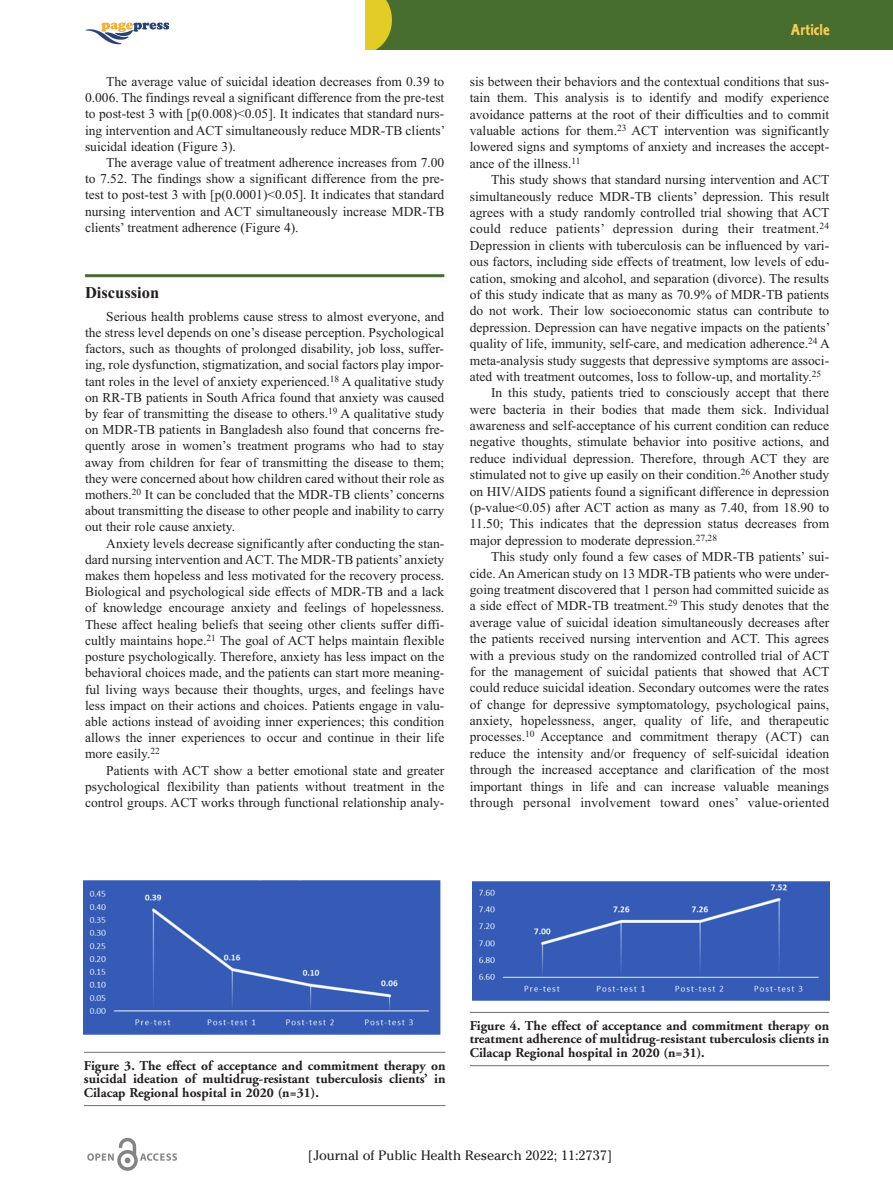
<style>
.page{position:relative;width:893px;height:1191px;background:#fff}
.page>*{position:absolute;margin:0;border:0;box-sizing:border-box;transform-origin:0 0}
.t1{font:700 16.5px "Times New Roman";color:#231f20}
.t2{font:16.5px "Corinthian Bold Condensed Plain";color:#f9cc53}
.t3{font:13.5px/16.2px "Times New Roman";color:#231f20;text-align:justify}
.t4{font:700 13.5px/13.5px "Adobe Garamond";color:#231f20;text-align:justify}
.t5{font:13.5px "Times New Roman";letter-spacing:.02em;color:#231f20}
.t6{font:13.5px "Cheltenham";color:#231f20}
</style>
<div class="page">
<hr style="left:85px;top:274px;width:359px;height:3px;background:#486d30">
<img style="left:87px;top:1137px;width:90px;height:34px">
<div style="left:366px;top:0;width:527px;height:49px;background:#476d2f"></div>
<img style="left:86px;top:22px;width:84px;height:23px">
<hr style="left:470px;top:1012px;width:359px;height:1px;background:#6c6d70">
<hr style="left:470px;top:1065px;width:359px;height:1px;background:#6c6d70">
<img style="left:472px;top:881px;width:357px;height:119px">
<hr style="left:84px;top:1052px;width:361px;height:1px;background:#6c6d70">
<hr style="left:84px;top:1105px;width:361px;height:1px;background:#6c6d70">
<img style="left:84px;top:880px;width:357px;height:155px">
<p class="t3" style="left:85px;top:73px;width:362px;text-indent:21px">The average value of suicidal ideation decreases from 0.39 to 0.006. The findings reveal a significant difference from the pre-test to post-test 3 with [p(0.008)&lt;0.05]. It indicates that standard nurs&shy;ing intervention and ACT simultaneously reduce MDR-TB clients’ suicidal ideation (Figure 3).</p>
<p class="t3" style="left:85px;top:154px;width:361px;text-indent:21px">The average value of treatment adherence increases from 7.00 to 7.52. The findings show a significant difference from the pre&shy;test to post-test 3 with [p(0.0001)&lt;0.05]. It indicates that standard nursing intervention and ACT simultaneously increase MDR-TB clients’ treatment adherence (Figure 4).</p>
<p class="t1" style="left:85px;top:283px;width:76px">Discussion</p>
<p class="t3" style="left:85px;top:308px;width:361px;text-indent:21px">Serious health problems cause stress to almost everyone, and the stress level depends on one’s disease perception. Psychological factors, such as thoughts of prolonged disability, job loss, suffer&shy;ing, role dysfunction, stigmatization, and social factors play impor&shy;tant roles in the level of anxiety experienced.<sup>18</sup> A qualitative study on RR-TB patients in South Africa found that anxiety was caused by fear of transmitting the disease to others.<sup>19</sup> A qualitative study on MDR-TB patients in Bangladesh also found that concerns fre&shy;quently arose in women’s treatment programs who had to stay away from children for fear of transmitting the disease to them; they were concerned about how children cared without their role as mothers.<sup>20</sup> It can be concluded that the MDR-TB clients’ concerns about transmitting the disease to other people and inability to carry out their role cause anxiety.</p>
<p class="t3" style="left:85px;top:535px;width:361px;text-indent:21px">Anxiety levels decrease significantly after conducting the stan&shy;dard nursing intervention and ACT. The MDR-TB patients’ anxiety makes them hopeless and less motivated for the recovery process.<br>Biological and psychological side effects of MDR-TB and a lack of knowledge encourage anxiety and feelings of hopelessness.<br>These affect healing beliefs that seeing other clients suffer diffi&shy;cultly maintains hope.<sup>21</sup> The goal of ACT helps maintain flexible posture psychologically. Therefore, anxiety has less impact on the behavioral choices made, and the patients can start more meaning&shy;ful living ways because their thoughts, urges, and feelings have less impact on their actions and choices. Patients engage in valu&shy;able actions instead of avoiding inner experiences; this condition allows the inner experiences to occur and continue in their life more easily.<sup>22</sup></p>
<p class="t3" style="left:85px;top:762px;width:361px;text-indent:21px">Patients with ACT show a better emotional state and greater psychological flexibility than patients without treatment in the control groups. ACT works through functional relationship analy-</p>
<p class="t2" style="left:791px;top:24px;width:40px">Article</p>
<p class="t3" style="left:470px;top:73px;width:361px">sis between their behaviors and the contextual conditions that sus&shy;tain them. This analysis is to identify and modify experience avoidance patterns at the root of their difficulties and to commit valuable actions for them.<sup>23</sup> ACT intervention was significantly lowered signs and symptoms of anxiety and increases the accept&shy;ance of the illness.<sup>11</sup></p>
<p class="t3" style="left:491px;top:171px;width:340px">This study shows that standard nursing intervention and ACT</p>
<p class="t3" style="left:470px;top:188px;width:361px">simultaneously reduce MDR-TB clients’ depression. This result</p>
<p class="t3" style="left:470px;top:204px;width:361px">agrees with a study randomly controlled trial showing that ACT</p>
<p class="t5" style="left:470px;top:221px;width:361px">could reduce patients’ depression during their treatment.<sup>24</sup></p>
<p class="t3" style="left:470px;top:237px;width:361px">Depression in clients with tuberculosis can be influenced by vari-</p>
<p class="t3" style="left:470px;top:253px;width:361px">ous factors, including side effects of treatment, low levels of edu-</p>
<p class="t3" style="left:470px;top:270px;width:361px">cation, smoking and alcohol, and separation (divorce). The results</p>
<p class="t3" style="left:470px;top:286px;width:361px">of this study indicate that as many as 70.9% of MDR-TB patients</p>
<p class="t3" style="left:470px;top:302px;width:361px">do not work. Their low socioeconomic status can contribute to</p>
<p class="t3" style="left:470px;top:319px;width:362px">depression. Depression can have negative impacts on the patients’</p>
<p class="t3" style="left:470px;top:335px;width:362px">quality of life, immunity, self-care, and medication adherence.<sup>24</sup> A</p>
<p class="t3" style="left:470px;top:352px;width:361px">meta-analysis study suggests that depressive symptoms are associ-</p>
<p class="t3" style="left:470px;top:368px;width:353px">ated with treatment outcomes, loss to follow-up, and mortality.<sup>25</sup></p>
<p class="t3" style="left:491px;top:384px;width:340px">In this study, patients tried to consciously accept that there</p>
<p class="t3" style="left:470px;top:401px;width:361px">were bacteria in their bodies that made them sick. Individual</p>
<p class="t3" style="left:470px;top:417px;width:361px">awareness and self-acceptance of his current condition can reduce</p>
<p class="t3" style="left:470px;top:434px;width:361px">negative thoughts, stimulate behavior into positive actions, and</p>
<p class="t3" style="left:470px;top:450px;width:361px">reduce individual depression. Therefore, through ACT they are</p>
<p class="t3" style="left:470px;top:466px;width:361px">stimulated not to give up easily on their condition.<sup>26</sup> Another study</p>
<p class="t3" style="left:470px;top:483px;width:361px">on HIV/AIDS patients found a significant difference in depression</p>
<p class="t3" style="left:470px;top:499px;width:361px">(p-value&lt;0.05) after ACT action as many as 7.40, from 18.90 to</p>
<p class="t3" style="left:470px;top:515px;width:361px">11.50; This indicates that the depression status decreases from</p>
<p class="t3" style="left:470px;top:532px;width:249px">major depression to moderate depression.<sup>27,28</sup></p>
<p class="t3" style="left:491px;top:548px;width:340px">This study only found a few cases of MDR-TB patients’ sui-</p>
<p class="t3" style="left:470px;top:565px;width:361px">cide. An American study on 13 MDR-TB patients who were under-</p>
<p class="t3" style="left:470px;top:581px;width:361px">going treatment discovered that 1 person had committed suicide as</p>
<p class="t3" style="left:470px;top:597px;width:361px">a side effect of MDR-TB treatment.<sup>29</sup> This study denotes that the</p>
<p class="t3" style="left:470px;top:614px;width:361px">average value of suicidal ideation simultaneously decreases after</p>
<p class="t3" style="left:470px;top:630px;width:361px">the patients received nursing intervention and ACT. This agrees</p>
<p class="t3" style="left:470px;top:647px;width:361px">with a previous study on the randomized controlled trial of ACT</p>
<p class="t3" style="left:470px;top:663px;width:361px">for the management of suicidal patients that showed that ACT</p>
<p class="t3" style="left:470px;top:679px;width:361px">could reduce suicidal ideation. Secondary outcomes were the rates</p>
<p class="t3" style="left:470px;top:696px;width:361px">of change for depressive symptomatology, psychological pains,</p>
<p class="t3" style="left:470px;top:712px;width:361px">anxiety, hopelessness, anger, quality of life, and therapeutic</p>
<p class="t3" style="left:470px;top:728px;width:361px">processes.<sup>10</sup> Acceptance and commitment therapy (ACT) can</p>
<p class="t3" style="left:470px;top:745px;width:361px">reduce the intensity and/or frequency of self-suicidal ideation</p>
<p class="t3" style="left:470px;top:761px;width:361px">through the increased acceptance and clarification of the most</p>
<p class="t3" style="left:470px;top:778px;width:361px">important things in life and can increase valuable meanings</p>
<p class="t5" style="left:470px;top:794px;width:361px">through personal involvement toward ones’ value-oriented</p>
<p class="t4" style="left:84px;top:1059px;width:363px">Figure 3. The effect of acceptance and commitment therapy on suicidal ideation of multidrug-resistant tuberculosis clients’ in Cilacap Regional hospital in 2020 (n=31).</p>
<p class="t4" style="left:470px;top:1020px;width:361px">Figure 4. The effect of acceptance and commitment therapy on treatment adherence of multidrug-resistant tuberculosis clients in Cilacap Regional hospital in 2020 (n=31).</p>
<p class="t6" style="left:308px;top:1147px;width:306px">[Journal of Public Health Research 2022; 11:2737]</p>
</div>
